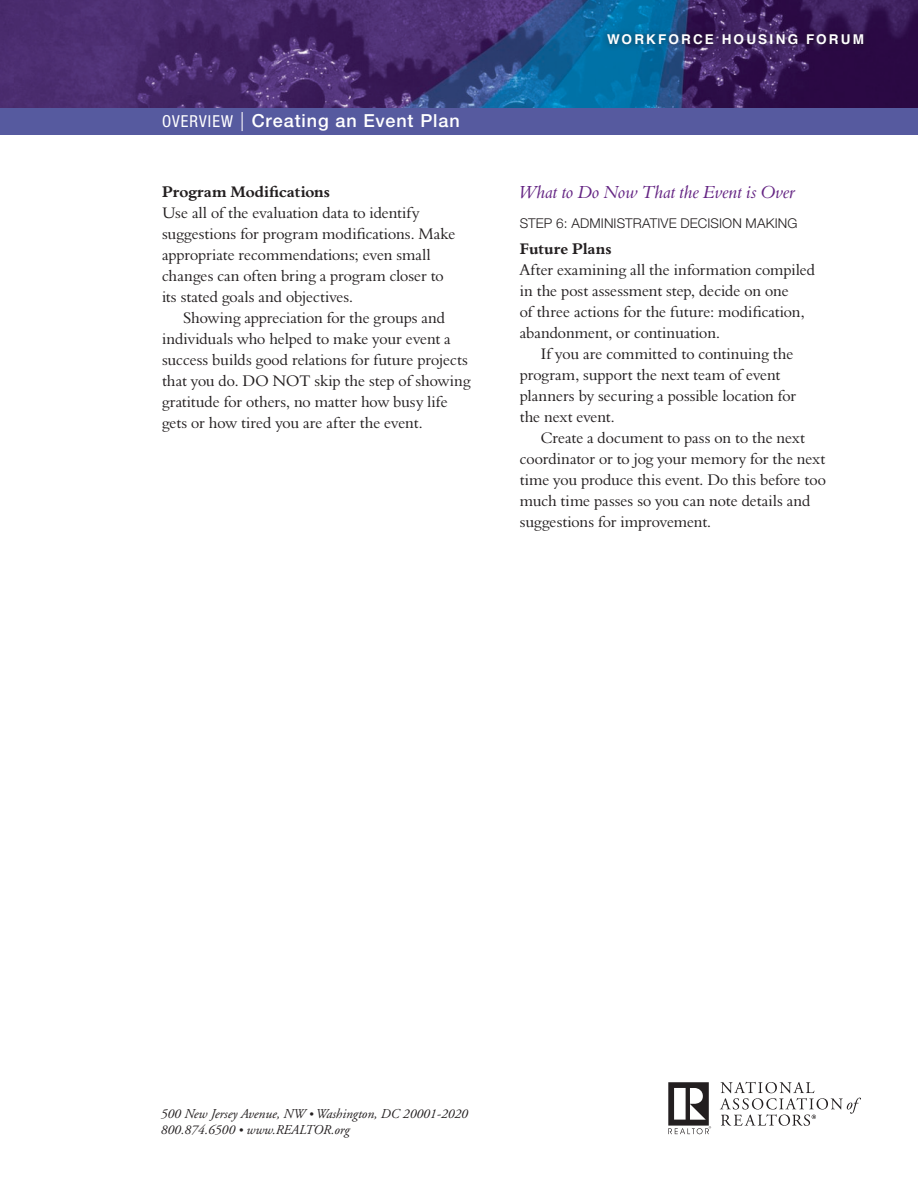
<style>
.page{position:relative;width:918px;height:1188px;background:#fff}
.page>*{position:absolute;margin:0;border:0;box-sizing:border-box;transform-origin:0 0}
.Purple_Subhead{font:18px "Aldine 401 BT Italic A";letter-spacing:.005em;color:#642483}
.Bulleted_Text_Small{font:500 18px "Helvetica Neue";letter-spacing:.05em;color:#fff}
.Body_Copy-Small-No_I{font:15.75px/21px "Aldine 401 BT Roman A";color:#231f20}
.Body_Copy-Small{font:15.75px/21px "Aldine 401 BT Roman A";letter-spacing:-.005em;color:#231f20}
.Body_Copy-Small-Spac{font:15.75px/21px "Aldine 401 BT Roman A";letter-spacing:-.005em;color:#231f20}
.Body_Copy-Small-No_I-2{font:15.75px "Aldine 401 BT Bold A";color:#231f20}
.t1{font:italic 13.5px "Adobe Garamond";color:#231f20}
.Caps_Subhead-9pts{font:300 13.5px "Helvetica Neue";letter-spacing:.01em;color:#231f20}
.t2{font:700 13.5px "Helvetica";letter-spacing:.165em;color:#fff}
.s1{font-weight:400;font-stretch:condensed;font-size:16.5px}
.s2{font-weight:300;font-size:19.05px}
.s3{font-size:12px}
</style>
<div class="page">
<img style="left:0;top:0;width:918px;height:108px">
<div style="left:598px;top:26px;width:271px;height:24px;background:#231f20;opacity:.25"></div>
<div style="left:0;top:108px;width:918px;height:26px;background:#565a9f"></div>
<svg style="left:668px;top:1082px;width:43px;height:52px"></svg>
<svg style="left:720px;top:1082px;width:141px;height:44px"></svg>
<p class="Bulleted_Text_Small" style="left:162px;top:110px;width:299px"><span class="s1">OVERVIEW</span> <span class="s2">|</span> Creating an Event Plan</p>
<p class="Body_Copy-Small-No_I-2" style="left:162px;top:182px;width:170px">Program Modifications</p>
<p class="Body_Copy-Small-No_I" style="left:162px;top:202px;width:295px">Use all of the evaluation data to identify suggestions for program modifications. Make appropriate recommendations; even small changes can often bring a program closer to its stated goals and objectives.</p>
<p class="Body_Copy-Small-Spac" style="left:162px;top:307px;width:310px;text-indent:21px">Showing appreciation for the groups and individuals who helped to make your event a success builds good relations for future projects that you do. DO NOT skip the step of showing gratitude for others, no matter how busy life gets or how tired you are after the event.</p>
<p class="t2" style="left:607px;top:28px;width:258px">WORKFORCE HOUSING FORUM</p>
<p class="Purple_Subhead" style="left:520px;top:181px;width:277px">What to Do Now That the Event is Over</p>
<p class="Caps_Subhead-9pts" style="left:520px;top:215px;width:279px">STEP 6: ADMINISTRATIVE DECISION MAKING</p>
<p class="Body_Copy-Small-No_I-2" style="left:520px;top:239px;width:93px">Future Plans</p>
<p class="Body_Copy-Small-No_I" style="left:520px;top:259px;width:297px">After examining all the information compiled in the post assessment step, decide on one<br>of three actions for the future: modification, abandonment, or continuation.</p>
<p class="Body_Copy-Small" style="left:520px;top:343px;width:278px;text-indent:21px">If you are committed to continuing the program, support the next team of event planners by securing a possible location for the next event.</p>
<p class="Body_Copy-Small" style="left:520px;top:427px;width:308px;text-indent:21px">Create a document to pass on to the next coordinator or to jog your memory for the next time you produce this event. Do this before too much time passes so you can note details and suggestions for improvement.</p>
<p class="t1" style="left:161px;top:1106px;width:309px">500 New Jersey Avenue, NW <span class="s3">•</span> Washington, DC 20001-2020</p>
<p class="t1" style="left:161px;top:1123px;width:190px">800.874.6500 <span class="s3">•</span> www.REALTOR.org</p>
</div>
